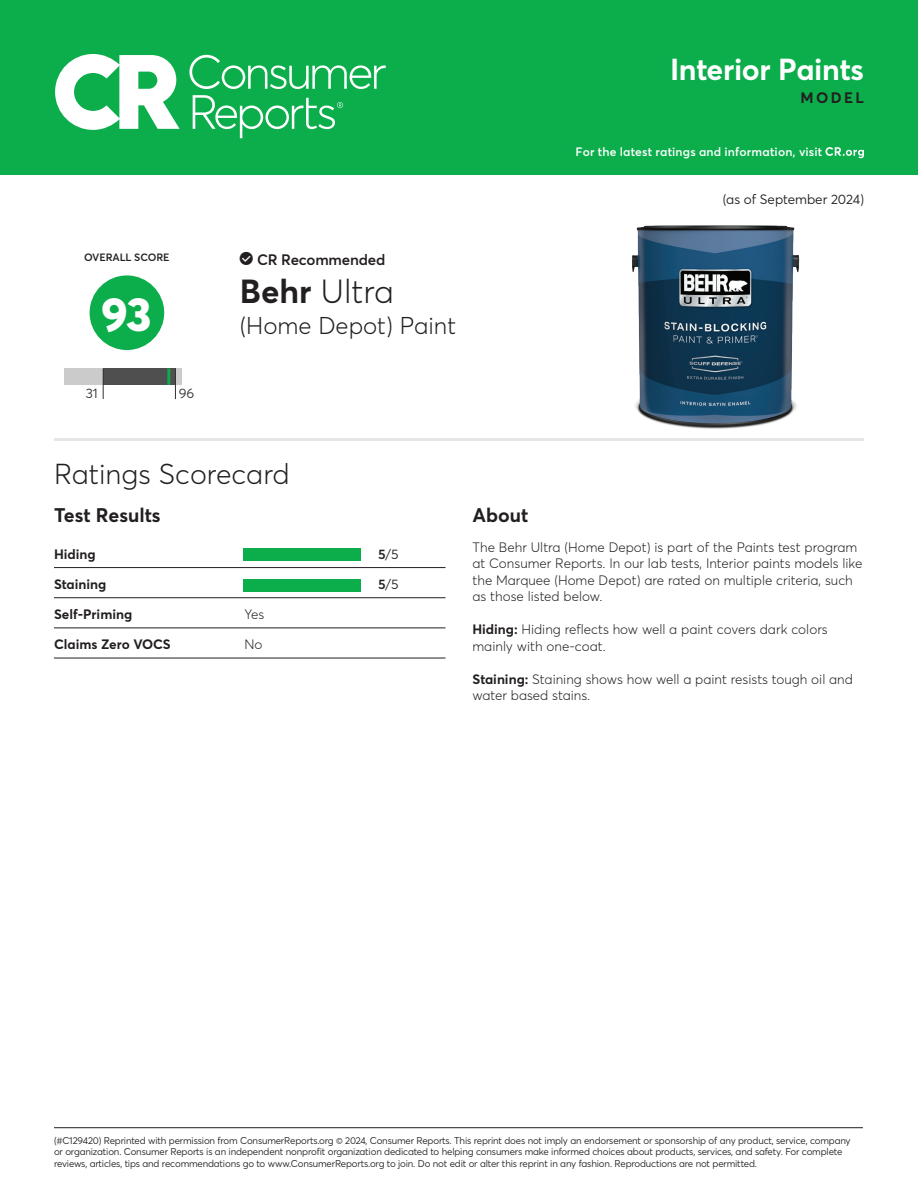
<style>
.page{position:relative;width:918px;height:1188px;background:#fff}
.page>*{position:absolute;margin:0;border:0;box-sizing:border-box;transform-origin:0 0}
.t1{font:800 47.4px "Averta";color:#fff}
.t2{font:300 33px "Averta";color:#231f20}
.t3{font:700 30px "Averta";letter-spacing:-.01em;color:#fff}
.t4{font:300 28.5px "Averta";color:#231f20}
.t5{font:300 24px "Averta";color:#231f20}
.t6{font:700 19.5px "Averta";color:#231f20}
.t7{font:600 15px "Averta";letter-spacing:-.015em;color:#231f20}
.t8{font:700 15px "Averta";letter-spacing:.16em;color:#231f20}
.t9{font:300 13.5px/16.5px "Averta";color:#231f20}
.t10{font:700 13.5px "Averta";color:#231f20}
.t11{font:13.5px "Averta";color:#231f20}
.t12{font:13.5px "Averta";color:#313232}
.t13{font:600 12px "Averta";letter-spacing:.015em;color:#fff}
.t14{font:600 10.5px "Averta";letter-spacing:-.01em;color:#231f20}
.t15{font:9.75px/11.7px "Averta";letter-spacing:-.015em;color:#231f20}
.s1{font-family:"C Ricons 2018";font-weight:400}
.s2{font-weight:700}
.s3{font-weight:600}
</style>
<div class="page">
<div style="left:0;top:0;width:918px;height:176px;background:#0cae4c"></div>
<svg style="left:55px;top:54px;width:125px;height:76px"></svg>
<svg style="left:189px;top:55px;width:197px;height:34px"></svg>
<svg style="left:193px;top:95px;width:150px;height:43px"></svg>
<hr style="left:54px;top:1127px;width:809px;height:1px;background:#231f20">
<hr style="left:54px;top:658px;width:392px;height:1px;background:#231f20">
<hr style="left:54px;top:438px;width:810px;height:3px;background:#e6e7e5">
<hr style="left:54px;top:567px;width:392px;height:1px;background:#231f20">
<hr style="left:54px;top:597px;width:392px;height:1px;background:#231f20">
<hr style="left:54px;top:628px;width:392px;height:1px;background:#231f20">
<div style="left:243px;top:548px;width:118px;height:13px;background:#0cae4c"></div>
<img style="left:632px;top:225px;width:168px;height:204px">
<div style="left:64px;top:369px;width:118px;height:16px;background:#cbcbcb"></div>
<div style="left:103px;top:369px;width:72px;height:16px;background:#4f4f4f"></div>
<hr style="left:103px;top:369px;width:1px;height:30px;background:#313231">
<hr style="left:175px;top:369px;width:1px;height:30px;background:#313231">
<svg style="left:167px;top:369px;width:3px;height:16px"></svg>
<div style="left:243px;top:580px;width:118px;height:12px;background:#0cae4c"></div>
<div style="left:90px;top:275px;width:74px;height:75px;background:#0cae4c;border-radius:50%"></div>
<svg style="left:825px;top:147px;width:39px;height:11px"></svg>
<p class="t3" style="left:670px;top:50px;width:195px">Interior Paints</p>
<p class="t8" style="left:801px;top:88px;width:65px">MODEL</p>
<p class="t14" style="left:84px;top:250px;width:87px">OVERALL SCORE</p>
<p class="t1" style="left:101px;top:284px;width:52px">93</p>
<p class="t12" style="left:86px;top:384px;width:13px">31</p>
<p class="t12" style="left:179px;top:384px;width:17px">96</p>
<p class="t7" style="left:240px;top:250px;width:147px"><span class="s1">!</span> CR Recommended</p>
<p class="t2" style="left:240px;top:271px;width:156px"><span class="s2">Behr</span> Ultra</p>
<p class="t5" style="left:240px;top:311px;width:218px">(Home Depot) Paint</p>
<p class="t13" style="left:576px;top:144px;width:248px">For the latest ratings and information, visit</p>
<p class="t11" style="left:723px;top:190px;width:143px">(as of September 2024)</p>
<p class="t4" style="left:54px;top:457px;width:237px">Ratings Scorecard</p>
<p class="t6" style="left:54px;top:503px;width:108px">Test Results</p>
<p class="t10" style="left:54px;top:545px;width:43px">Hiding</p>
<p class="t11" style="left:378px;top:546px;width:22px"><span class="s3">5</span>/5</p>
<p class="t10" style="left:54px;top:576px;width:54px">Staining</p>
<p class="t11" style="left:378px;top:576px;width:22px"><span class="s3">5</span>/5</p>
<p class="t10" style="left:54px;top:606px;width:80px">Self-Priming</p>
<p class="t9" style="left:244px;top:606px;width:21px">Yes</p>
<p class="t10" style="left:54px;top:636px;width:118px">Claims Zero VOCS</p>
<p class="t9" style="left:244px;top:636px;width:20px">No</p>
<p class="t6" style="left:472px;top:503px;width:57px">About</p>
<p class="t9" style="left:472px;top:539px;width:392px">The Behr Ultra (Home Depot) is part of the Paints test program at Consumer Reports. In our lab tests, Interior paints models like the Marquee (Home Depot) are rated on multiple criteria, such as those listed below.</p>
<p class="t9" style="left:472px;top:621px;width:357px"><span class="s2">Hiding:</span> Hiding reflects how well a paint covers dark colors mainly with one-coat.</p>
<p class="t9" style="left:473px;top:671px;width:382px"><span class="s2">Staining:</span> Staining shows how well a paint resists tough oil and water based stains.</p>
<p class="t15" style="left:54px;top:1134px;width:798px">(#C129420) Reprinted with permission from ConsumerReports.org © 2024, Consumer Reports. This reprint does not imply an endorsement or sponsorship of any product, service, company or organization. Consumer Reports is an independent nonprofit organization dedicated to helping consumers make informed choices about products, services, and safety. For complete reviews, articles, tips and recommendations go to www.ConsumerReports.org to join. Do not edit or alter this reprint in any fashion. Reproductions are not permitted.</p>
</div>
